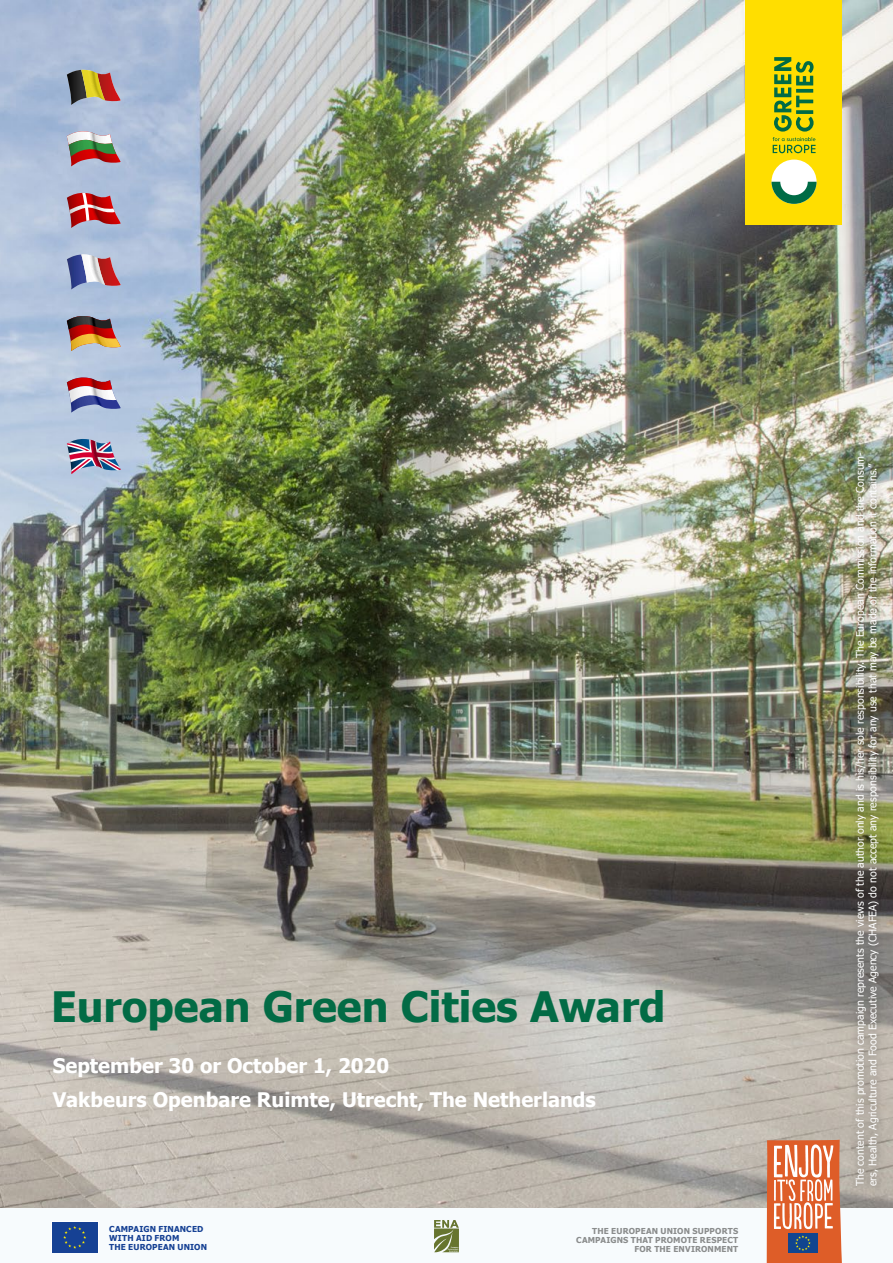
<style>
.page{position:relative;width:893px;height:1263px;background:#fff}
.page>*{position:absolute;margin:0;border:0;box-sizing:border-box;transform-origin:0 0}
.t1{font:700 41.85px "Tahoma";color:#026b45}
.t2{font:700 20.1px/33.5px "Tahoma";color:#fff}
.t3{font:10.5px/12.6px "Tahoma";color:#fff}
.t4{font:700 8.25px/9.1px "Tahoma";letter-spacing:.02em;color:#1d1d1b;text-align:right}
.t5{font:700 8.25px/9.1px "Tahoma";letter-spacing:.02em;color:#164194}
</style>
<div class="page">
<img style="left:0;top:0;width:893px;height:1209px">
<div style="left:0;top:1209px;width:893px;height:54px;background:#f7fbfd"></div>
<svg style="left:434px;top:1220px;width:25px;height:32px"></svg>
<svg style="left:767px;top:1140px;width:75px;height:123px;background:#d77f5e"></svg>
<svg style="left:52px;top:1252px;width:46px;height:1px"></svg>
<div style="left:52px;top:1222px;width:46px;height:30px;background:#164194"></div>
<svg style="left:63px;top:1226px;width:23px;height:22px"></svg>
<div style="left:746px;top:0;width:96px;height:225px;background:#ffde00"></div>
<div style="left:771px;top:160px;width:45px;height:44px;background:#fff;border-radius:50%"></div>
<svg style="left:771px;top:182px;width:45px;height:22px"></svg>
<svg style="left:773px;top:57px;width:43px;height:96px"></svg>
<div style="left:847px;top:445px;width:40px;height:749px;background:#1d1d1b;opacity:.5"></div>
<svg style="left:67px;top:70px;width:54px;height:35px;background:#9a7b5e"></svg>
<svg style="left:67px;top:131px;width:54px;height:35px;background:#a28e85"></svg>
<svg style="left:67px;top:193px;width:54px;height:35px;background:#bc5e67"></svg>
<svg style="left:67px;top:254px;width:54px;height:36px;background:#a18ba6"></svg>
<svg style="left:67px;top:316px;width:54px;height:35px;background:#a5725b"></svg>
<svg style="left:67px;top:377px;width:54px;height:36px;background:#a388a5"></svg>
<svg style="left:67px;top:439px;width:54px;height:35px;background:#9b87a5"></svg>
<h1 class="t1" style="left:51px;top:977px;width:616px">European Green Cities Award</h1>
<h2 class="t2" style="left:53px;top:1050px;width:545px">September 30 or October 1, 2020<br>Vakbeurs Openbare Ruimte, Utrecht, The Netherlands</h2>
<p class="t5" style="left:109px;top:1224px;width:99px">CAMPAIGN FINANCED<br>WITH AID FROM<br>THE EUROPEAN UNION</p>
<p class="t4" style="left:576px;top:1226px;width:164px">THE EUROPEAN UNION SUPPORTS<br>CAMPAIGNS THAT PROMOTE RESPECT<br>FOR THE ENVIRONMENT</p>
<p class="t3" style="left:854px;top:1186px;width:736px;rotate:-90deg">The content of this promotion campaign represents the views of the author only and is his/her sole responsibility. The European Commission and the Consum&shy;ers, Health, Agriculture and Food Executive Agency (CHAFEA) do not accept any responsibility for any use that may be made of the information it contains.”</p>
</div>
